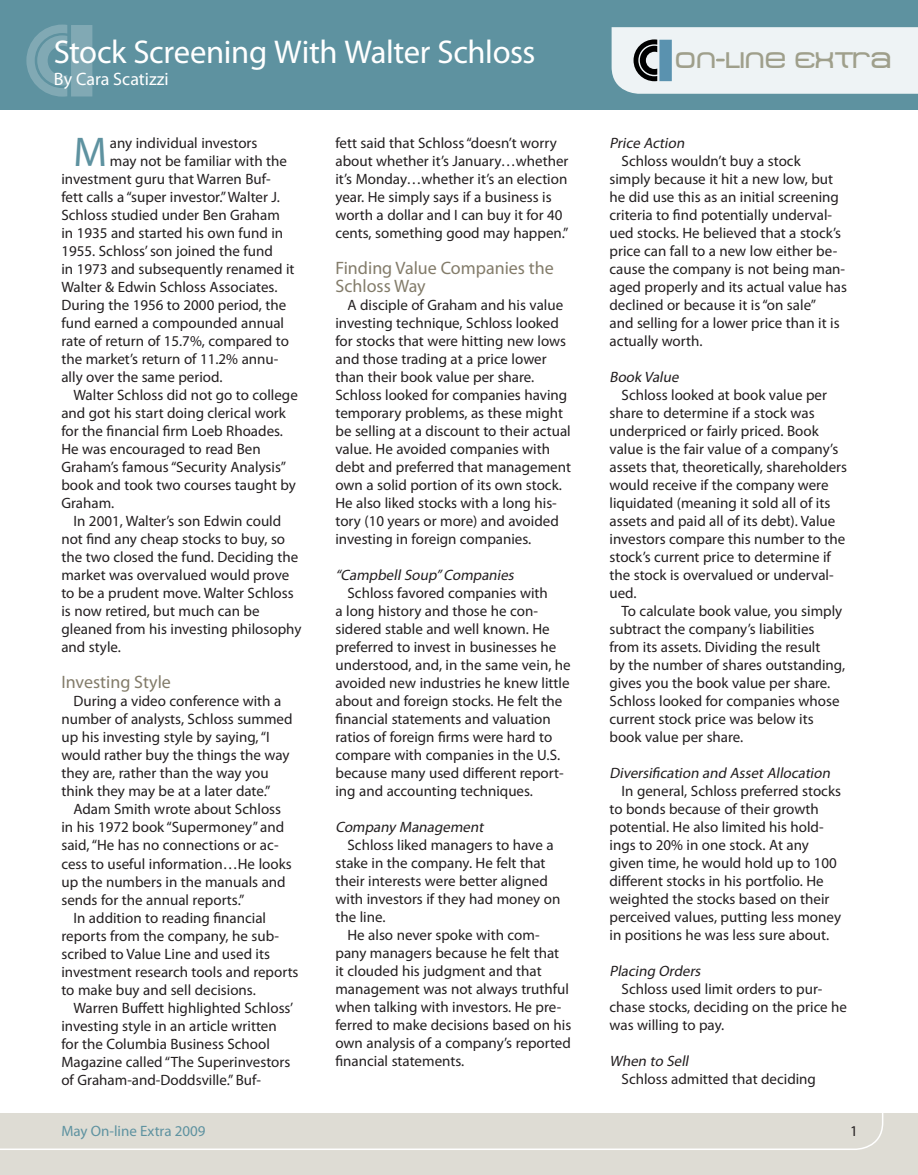
<style>
.page{position:relative;width:918px;height:1175px;background:#fff}
.page>*{position:absolute;margin:0;border:0;box-sizing:border-box;transform-origin:0 0}
._1FirstParagraph{font:41.7px "Myriad Pro";color:#5e92a0}
.t1{font:33px "Myriad Pro";letter-spacing:-.01em;color:#fff}
.t2{font:22.5px "Metro DF";letter-spacing:-.015em;color:#9f9f8b}
.subHead{font:18px/18px "Myriad Pro";color:#837c6a}
.AuthorName{font:18px "Myriad Pro";color:#fff}
._1FirstParagraph-2{font:15px/18px "Myriad Pro";color:#231f20}
.Sub-Subhead{font:italic 15px "Myriad Pro";color:#231f20}
.t3{font:15px "Myriad Pro";color:#5e92a0}
</style>
<div class="page">
<div style="left:0;top:1112px;width:918px;height:62px;background:#dedcd4"></div>
<svg style="left:0;top:1112px;width:884px;height:38px"></svg>
<div style="left:0;top:0;width:918px;height:109px;background:#5e92a0"></div>
<svg style="left:612px;top:27px;width:306px;height:67px;background:#e1e8eb"></svg>
<div style="left:71px;top:25px;width:21px;height:71px;background:#81a9b4"></div>
<svg style="left:26px;top:25px;width:41px;height:72px"></svg>
<svg style="left:852px;top:1126px;width:3px;height:10px"></svg>
<p class="t1" style="left:54px;top:32px;width:483px">Stock Screening With Walter Schloss</p>
<p class="AuthorName" style="left:54px;top:68px;width:116px">By Cara Scatizzi</p>
<p class="_1FirstParagraph" style="left:73px;top:126px;width:35px">M</p>
<p class="_1FirstParagraph-2" style="left:110px;top:134px;width:149px">any individual investors</p>
<p class="_1FirstParagraph-2" style="left:110px;top:152px;width:179px">may not be familiar with the</p>
<p class="_1FirstParagraph-2" style="left:61px;top:170px;width:211px">investment guru that Warren Buf-</p>
<p class="_1FirstParagraph-2" style="left:61px;top:188px;width:220px">fett calls a “super investor.” Walter J.</p>
<p class="_1FirstParagraph-2" style="left:61px;top:206px;width:220px">Schloss studied under Ben Graham</p>
<p class="_1FirstParagraph-2" style="left:61px;top:224px;width:223px">in 1 935 and started his own fund in</p>
<p class="_1FirstParagraph-2" style="left:61px;top:242px;width:213px">1 955. Schloss’ son joined the fund</p>
<p class="_1FirstParagraph-2" style="left:61px;top:260px;width:235px">in 1 973 and subsequently renamed it</p>
<p class="_1FirstParagraph-2" style="left:61px;top:278px;width:218px">Walter &amp; Edwin Schloss Associates.</p>
<p class="_1FirstParagraph-2" style="left:61px;top:296px;width:226px">During the 1 956 to 2000 period, the</p>
<p class="_1FirstParagraph-2" style="left:61px;top:314px;width:224px">fund earned a compounded annual</p>
<p class="_1FirstParagraph-2" style="left:61px;top:332px;width:229px">rate of return of 1 5.7%, compared to</p>
<p class="_1FirstParagraph-2" style="left:61px;top:350px;width:219px">the market’s return of 11 .2% annu-</p>
<p class="_1FirstParagraph-2" style="left:61px;top:368px;width:163px">ally over the same period.</p>
<p class="_1FirstParagraph-2" style="left:61px;top:386px;width:238px;text-indent:12px">Walter Schloss did not go to college and got his start doing clerical work for the financial firm Loeb Rhoades.<br>He was encouraged to read Ben<br>Graham’s famous “Security Analysis” book and took two courses taught by<br>Graham.</p>
<p class="_1FirstParagraph-2" style="left:61px;top:512px;width:242px;text-indent:12px">In 2001 , Walter’s son Edwin could not find any cheap stocks to buy, so the two closed the fund. Deciding the market was overvalued would prove to be a prudent move. Walter Schloss is now retired, but much can be gleaned from his investing philosophy and style.</p>
<p class="subHead" style="left:61px;top:673px;width:111px">Investing Style</p>
<p class="_1FirstParagraph-2" style="left:61px;top:692px;width:233px;text-indent:12px">During a video conference with a number of analysts, Schloss summed up his investing style by saying, “I would rather buy the things the way they are, rather than the way you think they may be at a later date.”</p>
<p class="_1FirstParagraph-2" style="left:61px;top:800px;width:232px;text-indent:12px">Adam Smith wrote about Schloss in his 1 972 book “Supermoney” and said, “He has no connections or ac&shy;cess to useful information…He looks up the numbers in the manuals and sends for the annual reports.”</p>
<p class="_1FirstParagraph-2" style="left:61px;top:908px;width:239px;text-indent:12px">In addition to reading financial reports from the company, he sub&shy;scribed to Value Line and used its investment research tools and reports to make buy and sell decisions.</p>
<p class="_1FirstParagraph-2" style="left:61px;top:998px;width:233px;text-indent:12px">Warren Buffett highlighted Schloss’ investing style in an article written for the Columbia Business School Magazine called “The Superinvestors of Graham-and-Doddsville.” Buf-</p>
<p class="t3" style="left:61px;top:1122px;width:146px">May On-line Extra 2009</p>
<p class="_1FirstParagraph-2" style="left:335px;top:134px;width:235px">fett said that Schloss “doesn’t worry about whether it’s January…whether it’s Monday…whether it’s an election year. He simply says if a business is worth a dollar and I can buy it for 40 cents, something good may happen.”</p>
<p class="subHead" style="left:335px;top:259px;width:220px">Finding Value Companies the<br>Schloss Way</p>
<p class="_1FirstParagraph-2" style="left:335px;top:296px;width:237px;text-indent:12px">A disciple of Graham and his value investing technique, Schloss looked for stocks that were hitting new lows and those trading at a price lower than their book value per share.<br>Schloss looked for companies having temporary problems, as these might be selling at a discount to their actual value. He avoided companies with debt and preferred that management own a solid portion of its own stock.<br>He also liked stocks with a long his&shy;tory (1 0 years or more) and avoided investing in foreign companies.</p>
<p class="Sub-Subhead" style="left:335px;top:566px;width:183px">“CampbellSoup”Companies</p>
<p class="_1FirstParagraph-2" style="left:335px;top:584px;width:237px;text-indent:12px">Schloss favored companies with<br>a long history and those he con&shy;sidered stable and well known. He preferred to invest in businesses he understood, and, in the same vein, he avoided new industries he knew little about and foreign stocks. He felt the financial statements and valuation ratios of foreign firms were hard to compare with companies in the U.S. because many used different report&shy;ing and accounting techniques.</p>
<p class="Sub-Subhead" style="left:335px;top:818px;width:153px">Company Management</p>
<p class="_1FirstParagraph-2" style="left:335px;top:836px;width:226px;text-indent:12px">Schloss liked managers to have a stake in the company. He felt that their interests were better aligned with investors if they had money on the line.</p>
<p class="_1FirstParagraph-2" style="left:335px;top:926px;width:237px;text-indent:12px">He also never spoke with com&shy;pany managers because he felt that<br>it clouded his judgment and that management was not always truthful when talking with investors. He pre&shy;ferred to make decisions based on his own analysis of a company’s reported financial statements.</p>
<p class="t2" style="left:675px;top:45px;width:218px">ON LINE EXTRA</p>
<p class="Sub-Subhead" style="left:610px;top:134px;width:79px">Price Action</p>
<p class="_1FirstParagraph-2" style="left:610px;top:152px;width:239px;text-indent:12px">Schloss wouldn’t buy a stock<br>simply because it hit a new low, but he did use this as an initial screening criteria to find potentially underval&shy;ued stocks. He believed that a stock’s price can fall to a new low either be&shy;cause the company is not being man&shy;aged properly and its actual value has declined or because it is “on sale”<br>and selling for a lower price than it is actually worth.</p>
<p class="Sub-Subhead" style="left:610px;top:368px;width:74px">Book Value</p>
<p class="_1FirstParagraph-2" style="left:610px;top:386px;width:239px;text-indent:12px">Schloss looked at book value per share to determine if a stock was underpriced or fairly priced. Book value is the fair value of a company’s assets that, theoretically, shareholders would receive if the company were liquidated (meaning it sold all of its assets and paid all of its debt). Value investors compare this number to the stock’s current price to determine if the stock is overvalued or underval&shy;ued.</p>
<p class="_1FirstParagraph-2" style="left:610px;top:602px;width:237px;text-indent:12px">To calculate book value, you simply subtract the company’s liabilities from its assets. Dividing the result<br>by the number of shares outstanding, gives you the book value per share.<br>Schloss looked for companies whose current stock price was below its book value per share.</p>
<p class="Sub-Subhead" style="left:610px;top:764px;width:225px">Diversification and AssetAllocation</p>
<p class="_1FirstParagraph-2" style="left:610px;top:782px;width:233px;text-indent:12px">In general, Schloss preferred stocks to bonds because of their growth potential. He also limited his hold&shy;ings to 20% in one stock. At any given time, he would hold up to 1 00 different stocks in his portfolio. He weighted the stocks based on their perceived values, putting less money in positions he was less sure about.</p>
<p class="Sub-Subhead" style="left:610px;top:962px;width:96px">Placing Orders</p>
<p class="_1FirstParagraph-2" style="left:610px;top:980px;width:239px;text-indent:12px">Schloss used limit orders to pur&shy;chase stocks, deciding on the price he was willing to pay.</p>
<p class="Sub-Subhead" style="left:610px;top:1052px;width:84px">When to Sell</p>
<p class="_1FirstParagraph-2" style="left:622px;top:1070px;width:196px">Schloss admitted that deciding</p>
</div>
